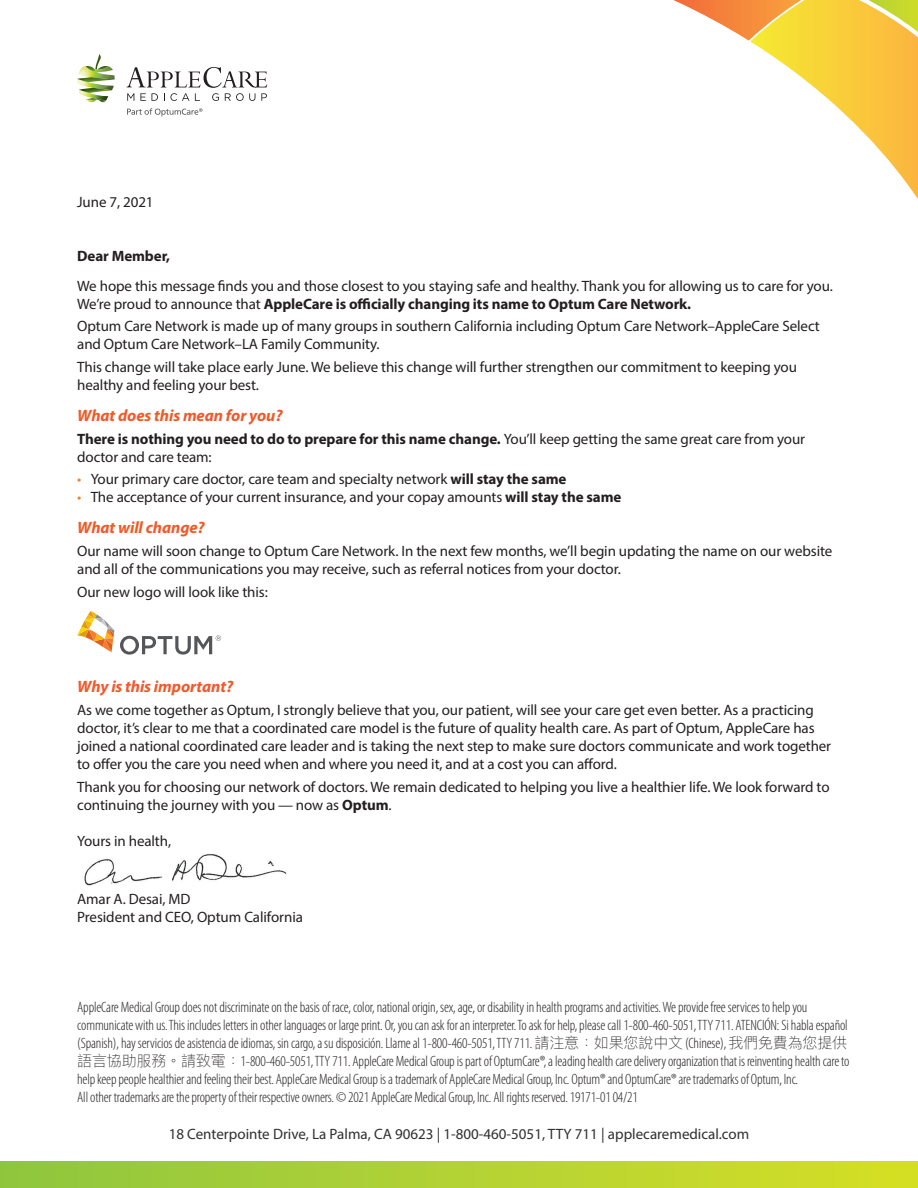
<style>
.page{position:relative;width:918px;height:1188px;background:#fff}
.page>*{position:absolute;margin:0;border:0;box-sizing:border-box;transform-origin:0 0}
.t1{font:italic 700 16.5px "Myriad Pro";letter-spacing:-.005em;color:#f15929}
.t2{font:15px/18px "Myriad Pro";letter-spacing:-.005em;color:#231f20}
.t3{font:300 condensed 15px/18px "Myriad Pro";letter-spacing:-.01em;color:#231f20}
.t4{font:15px "Myriad Pro";color:#312f30}
.t5{font:700 15px "Myriad Pro";letter-spacing:-.005em;color:#231f20}
.s1{font-weight:700}
.s2{color:#f47f2a}
.s3{font-family:"Ping Fang HK";font-weight:100;font-stretch:normal}
</style>
<div class="page">
<svg style="left:673px;top:0;width:245px;height:199px"></svg>
<img style="left:79px;top:93px;width:29px;height:8px">
<img style="left:77px;top:82px;width:37px;height:8px">
<img style="left:79px;top:66px;width:36px;height:11px">
<svg style="left:86px;top:54px;width:22px;height:18px"></svg>
<img style="left:79px;top:88px;width:33px;height:5px">
<img style="left:77px;top:77px;width:38px;height:5px">
<svg style="left:86px;top:99px;width:10px;height:4px"></svg>
<svg style="left:127px;top:67px;width:140px;height:34px"></svg>
<svg style="left:127px;top:108px;width:76px;height:8px"></svg>
<div style="left:0;top:1161px;width:918px;height:27px;background:linear-gradient(to right,#8fc640,#d6df26)"></div>
<svg style="left:120px;top:635px;width:101px;height:20px"></svg>
<svg style="left:77px;top:611px;width:37px;height:41px"></svg>
<img style="left:84px;top:854px;width:203px;height:31px">
<p class="t2" style="left:77px;top:193px;width:78px">June 7, 2021</p>
<p class="t5" style="left:77px;top:247px;width:94px">Dear Member,</p>
<p class="t2" style="left:77px;top:277px;width:757px">We hope this message finds you and those closest to you staying safe and healthy. Thank you for allowing us to care for you.<br>We’re proud to announce that <span class="s1">AppleCare is officially changing its name to Optum Care Network.</span></p>
<p class="t2" style="left:77px;top:317px;width:744px">Optum Care Network is made up of many groups in southern California including Optum Care Network–AppleCare Select and Optum Care Network–LA Family Community.</p>
<p class="t2" style="left:77px;top:358px;width:721px">This change will take place early June. We believe this change will further strengthen our commitment to keeping you healthy and feeling your best.</p>
<p class="t1" style="left:77px;top:405px;width:207px">What does this mean for you?</p>
<p class="t2" style="left:77px;top:429px;width:729px"><span class="s1">There is nothing you need to do to prepare for this name change.</span> You’ll keep getting the same great care from your doctor and care team:</p>
<p class="t2" style="left:77px;top:470px;width:491px"><span class="s2">•</span> Your primary care doctor, care team and specialty network <span class="s1">will stay the same</span></p>
<p class="t2" style="left:77px;top:488px;width:546px"><span class="s2">•</span> The acceptance of your current insurance, and your copay amounts <span class="s1">will stay the same</span></p>
<p class="t1" style="left:77px;top:517px;width:129px">What will change?</p>
<p class="t2" style="left:77px;top:542px;width:757px">Our name will soon change to Optum Care Network. In the next few months, we’ll begin updating the name on our website and all of the communications you may receive, such as referral notices from your doctor.</p>
<p class="t2" style="left:77px;top:582px;width:192px">Our new logo will look like this:</p>
<p class="t1" style="left:77px;top:676px;width:158px">Why is this important?</p>
<p class="t2" style="left:77px;top:701px;width:756px">As we come together as Optum, I strongly believe that you, our patient, will see your care get even better. As a practicing doctor, it’s clear to me that a coordinated care model is the future of quality health care. As part of Optum, AppleCare has joined a national coordinated care leader and is taking the next step to make sure doctors communicate and work together to offer you the care you need when and where you need it, and at a cost you can afford.</p>
<p class="t2" style="left:77px;top:777px;width:754px">Thank you for choosing our network of doctors. We remain dedicated to helping you live a healthier life. We look forward to continuing the journey with you — now as <span class="s1">Optum</span>.</p>
<p class="t2" style="left:77px;top:831px;width:95px">Yours in health,</p>
<p class="t2" style="left:77px;top:890px;width:227px">Amar A. Desai, MD<br>President and CEO, Optum California</p>
<p class="t3" style="left:77px;top:998px;width:774px">AppleCare Medical Group does not discriminate on the basis of race, color, national origin, sex, age, or disability in health programs and activities. We provide free services to help you communicate with us. This includes letters in other languages or large print. Or, you can ask for an interpreter. To ask for help, please call 1-800-460-5051, TTY 711. ATENCIÓN: Si habla español (Spanish), hay servicios de asistencia de idiomas, sin cargo, a su disposición. Llame al 1-800-460-5051, TTY 711. <span class="s3">請注意：如果您說中文</span> (Chinese), <span class="s3">我們免費為您提供語言協助服務。請致電：</span>1-800-460-5051, TTY 711. AppleCare Medical Group is part of OptumCare®, a leading health care delivery organization that is reinventing health care to help keep people healthier and feeling their best. AppleCare Medical Group is a trademark of AppleCare Medical Group, Inc. Optum® and OptumCare® are trademarks of Optum, Inc.<br>All other trademarks are the property of their respective owners. © 2021 AppleCare Medical Group, Inc. All rights reserved. 19171-01 04/21</p>
<p class="t4" style="left:169px;top:1125px;width:582px">18 Centerpointe Drive, La Palma, CA 90623 | 1-800-460-5051, TTY 711 | applecaremedical.com</p>
</div>
